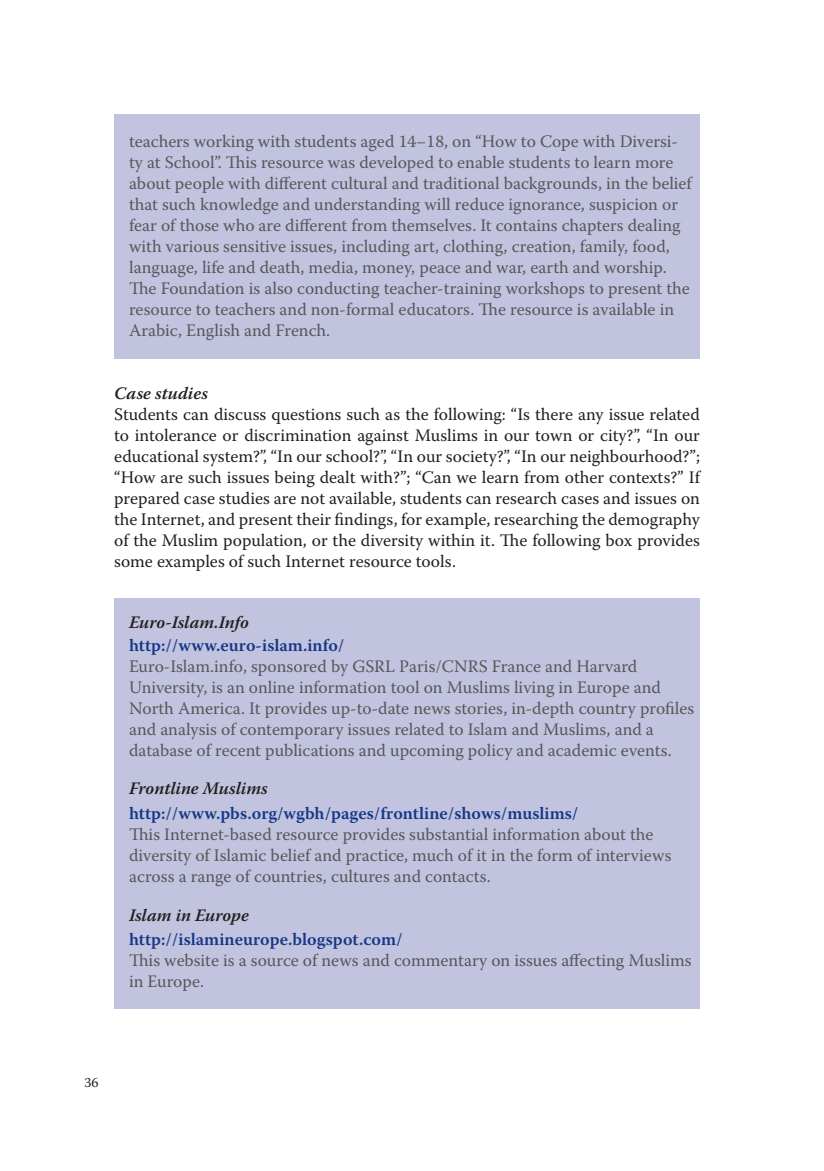
<style>
.page{position:relative;width:824px;height:1171px;background:#fff}
.page>*{position:absolute;margin:0;border:0;box-sizing:border-box;transform-origin:0 0}
.t1{font:17.5px/21px "Warnock Pro";color:#57585a}
.t2{font:17.5px/21px "Warnock Pro";color:#231f20;text-align:justify}
.t3{font:600 17.5px "Warnock Pro";color:#153889}
.t4{font:italic 600 17.5px "Warnock Pro";color:#231f20}
.t5{font:14px "Warnock Pro";color:#231f20}
</style>
<div class="page">
<div style="left:114px;top:598px;width:585px;height:410px;background:#c2c3de"></div>
<div style="left:114px;top:114px;width:585px;height:244px;background:#c2c3de"></div>
<p class="t1" style="left:129px;top:130px;width:564px">teachers working with students aged 14−18, on “How to Cope with Diversi&shy;ty at School”. This resource was developed to enable students to learn more about people with different cultural and traditional backgrounds, in the belief that such knowledge and understanding will reduce ignorance, suspicion or fear of those who are different from themselves. It contains chapters dealing with various sensitive issues, including art, clothing, creation, family, food, language, life and death, media, money, peace and war, earth and worship.<br>The Foundation is also conducting teacher-training workshops to present the resource to teachers and non-formal educators. The resource is available in Arabic, English and French.</p>
<p class="t4" style="left:114px;top:383px;width:95px">Case studies</p>
<p class="t2" style="left:114px;top:403px;width:587px">Students can discuss questions such as the following: “Is there any issue related to intolerance or discrimination against Muslims in our town or city?”, “In our educational system?”, “In our school?”, “In our society?”, “In our neighbourhood?”; “How are such issues being dealt with?”; “Can we learn from other contexts?” If prepared case studies are not available, students can research cases and issues on the Internet, and present their findings, for example, researching the demography of the Muslim population, or the diversity within it. The following box provides some examples of such Internet resource tools.</p>
<p class="t4" style="left:129px;top:612px;width:121px">Euro-Islam.Info</p>
<p class="t3" style="left:129px;top:635px;width:217px">http://www.euro-islam.info/</p>
<p class="t1" style="left:129px;top:655px;width:566px">Euro-Islam.info, sponsored by GSRL Paris/CNRS France and Harvard University, is an online information tool on Muslims living in Europe and North America. It provides up-to-date news stories, in-depth country profiles and analysis of contemporary issues related to Islam and Muslims, and a database of recent publications and upcoming policy and academic events.</p>
<p class="t4" style="left:129px;top:778px;width:140px">Frontline Muslims</p>
<p class="t3" style="left:129px;top:803px;width:451px">http://www.pbs.org/wgbh/pages/frontline/shows/muslims/</p>
<p class="t1" style="left:129px;top:823px;width:544px">This Internet-based resource provides substantial information about the diversity of Islamic belief and practice, much of it in the form of interviews across a range of countries, cultures and contacts.</p>
<p class="t4" style="left:129px;top:904px;width:121px">Islam in Europe</p>
<p class="t3" style="left:129px;top:929px;width:275px">http://islamineurope.blogspot.com/</p>
<p class="t1" style="left:129px;top:949px;width:564px">This website is a source of news and commentary on issues affecting Muslims in Europe.</p>
<p class="t5" style="left:84px;top:1073px;width:16px">36</p>
</div>
